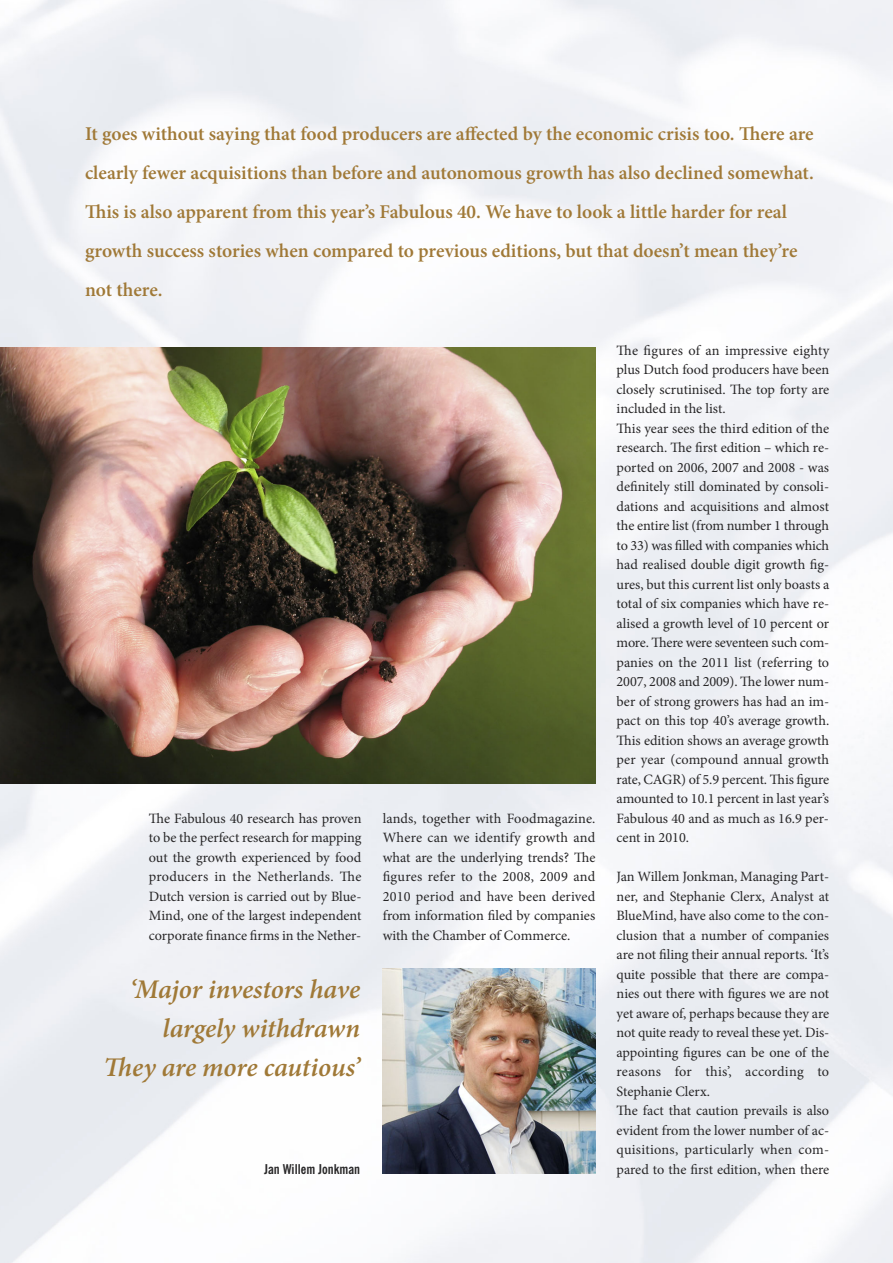
<style>
.page{position:relative;width:893px;height:1263px;background:#fff}
.page>*{position:absolute;margin:0;border:0;box-sizing:border-box;transform-origin:0 0}
.t1{font:italic 600 27px/39px "Minion Pro";letter-spacing:-.005em;color:#a07937;text-align:right}
.t2{font:600 19.5px/39px "Minion Pro";color:#a07937}
.t3{font:14.25px/19.5px "Minion Pro";color:#272627;text-align:justify}
.t4{font:700 condensed 13.5px "News Gothic BT";color:#272627}
</style>
<div class="page">
<img style="left:0;top:0;width:893px;height:1263px">
<img style="left:0;top:348px;width:595px;height:436px">
<img style="left:383px;top:969px;width:212px;height:205px">
<p class="t2" style="left:85px;top:116px;width:730px">It goes without saying that food producers are affected by the economic crisis too. There are clearly fewer acquisitions than before and autonomous growth has also declined somewhat.<br>This is also apparent from this year’s Fabulous 40. We have to look a little harder for real growth success stories when compared to previous editions, but that doesn’t mean they’re not there.</p>
<p class="t3" style="left:149px;top:810px;width:214px">The Fabulous 40 research has proven to be the perfect research for mapping out the growth experienced by food producers in the Netherlands. The Dutch version is carried out by Blue-Mind, one of the largest independent corporate finance firms in the Nether-</p>
<p class="t3" style="left:383px;top:810px;width:214px">lands, together with Foodmagazine.<br>Where can we identify growth and what are the underlying trends? The figures refer to the 2008, 2009 and 2010 period and have been derived from information filed by companies with the Chamber of Commerce.</p>
<h1 class="t1" style="left:104px;top:972px;width:258px">‘Major investors have largely withdrawn<br>They are more cautious’</h1>
<p class="t4" style="left:264px;top:1164px;width:98px">Jan Willem Jonkman</p>
<p class="t3" style="left:617px;top:342px;width:214px;text-align:left">The figures of an impressive eighty plus Dutch food producers have been closely scrutinised. The top forty are included in the list.<br>This year sees the third edition of the research. The first edition – which re&shy;ported on 2006, 2007 and 2008 - was definitely still dominated by consoli&shy;dations and acquisitions and almost the entire list (from number 1 through to 33) was filled with companies which had realised double digit growth fig&shy;ures, but this current list only boasts a total of six companies which have re&shy;alised a growth level of 10 percent or more. There were seventeen such com&shy;panies on the 2011 list (referring to 2007, 2008 and 2009). The lower num&shy;ber of strong growers has had an im&shy;pact on this top 40’s average growth.<br>This edition shows an average growth per year (compound annual growth rate, CAGR) of 5.9 percent. This figure amounted to 10.1 percent in last year’s Fabulous 40 and as much as 16.9 per&shy;cent in 2010.</p>
<p class="t3" style="left:617px;top:868px;width:214px;text-align:left">Jan Willem Jonkman, Managing Part&shy;ner, and Stephanie Clerx, Analyst at BlueMind, have also come to the con&shy;clusion that a number of companies are not filing their annual reports. ‘It’s quite possible that there are compa&shy;nies out there with figures we are not yet aware of, perhaps because they are not quite ready to reveal these yet. Dis&shy;appointing figures can be one of the reasons for this’, according to Stephanie Clerx.<br>The fact that caution prevails is also evident from the lower number of ac&shy;quisitions, particularly when com&shy;pared to the first edition, when there</p>
</div>
